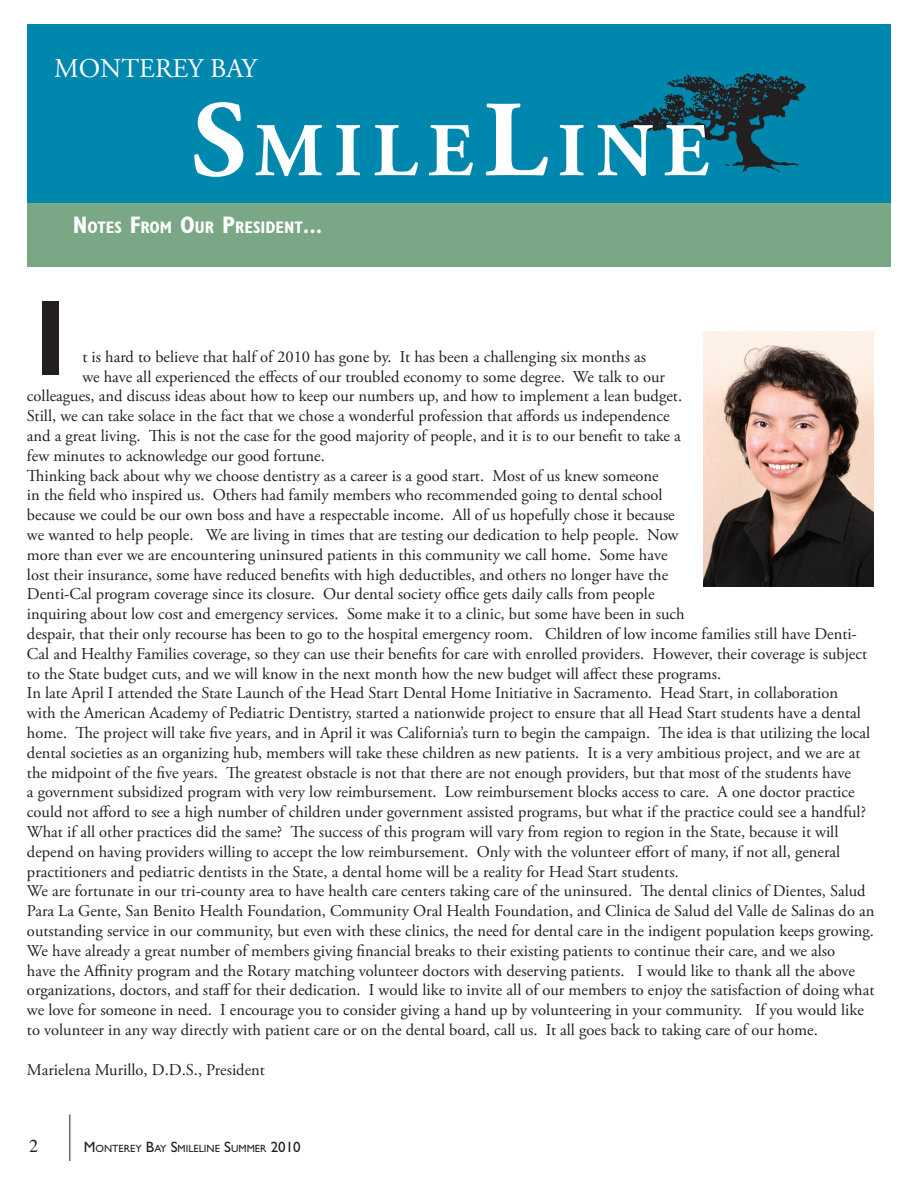
<style>
.page{position:relative;width:918px;height:1188px;background:#fff}
.page>*{position:absolute;margin:0;border:0;box-sizing:border-box;transform-origin:0 0}
.t1{font:700 condensed 108px "Gill Sans";color:#231f20}
.t2{font:700 75.6px "Adobe Garamond Pro";letter-spacing:.145em;color:#fff}
.t3{font:27px "Adobe Garamond Pro";color:#fff}
.t4{font:700 condensed 24px "Gill Sans";color:#fff}
.t5{font:18px "Times";color:#231f20}
.t6{font:700 condensed 16.8px "Gill Sans";color:#fff}
.t7{font:16.5px "Adobe Garamond Pro";color:#231f20}
.t8{font:10.5px "Gill Sans";color:#231f20}
.s1{font-size:108px}
.s2{font-size:24px}
.s3{font-size:16.8px}
.s4{font-size:15px}
</style>
<div class="page">
<div style="left:27px;top:24px;width:864px;height:180px;background:#0087ae"></div>
<div style="left:27px;top:203px;width:864px;height:63px;background:#7aa785"></div>
<img style="left:619px;top:73px;width:187px;height:99px">
<hr style="left:69px;top:1114px;width:1px;height:47px;background:#231f20">
<img style="left:703px;top:332px;width:170px;height:255px">
<h3 class="t3" style="left:54px;top:52px;width:204px">MONTEREY BAY</h3>
<h2 class="t2" style="left:192px;top:107px;width:518px"><span class="s1">S</span>MILE<span class="s1">L</span>INE</h2>
<p class="t6" style="left:73px;top:217px;width:181px"><span class="s2">N</span>OTES <span class="s2">F</span>ROM <span class="s2">O</span>UR <span class="s2">P</span>RESIDE</p>
<h3 class="t4" style="left:284px;top:210px;width:40px"><span class="s3">NT</span>...</h3>
<h1 class="t1" style="left:35px;top:274px;width:33px">I</h1>
<p class="t7" style="left:82px;top:347px;width:565px">t is hard to believe that half of 2010 has gone by. It has been a challenging six months as</p>
<p class="t7" style="left:82px;top:366px;width:584px">we have all experienced the effects of our troubled economy to some degree. We talk to our</p>
<p class="t7" style="left:27px;top:386px;width:657px">colleagues, and discuss ideas about how to keep our numbers up, and how to implement a lean budget.</p>
<p class="t7" style="left:27px;top:406px;width:644px">Still, we can take solace in the fact that we chose a wonderful profession that affords us independence</p>
<p class="t7" style="left:27px;top:426px;width:655px">and a great living. This is not the case for the good majority of people, and it is to our benefit to take a</p>
<p class="t7" style="left:27px;top:446px;width:299px">few minutes to acknowledge our good fortune.</p>
<p class="t7" style="left:27px;top:465px;width:633px">Thinking back about why we choose dentistry as a career is a good start. Most of us knew someone</p>
<p class="t7" style="left:27px;top:485px;width:637px">in the field who inspired us. Others had family members who recommended going to dental school</p>
<p class="t7" style="left:27px;top:505px;width:649px">because we could be our own boss and have a respectable income. All of us hopefully chose it because</p>
<p class="t7" style="left:27px;top:525px;width:653px">we wanted to help people. We are living in times that are testing our dedication to help people. Now</p>
<p class="t7" style="left:27px;top:545px;width:642px">more than ever we are encountering uninsured patients in this community we call home. Some have</p>
<p class="t7" style="left:27px;top:564px;width:643px">lost their insurance, some have reduced benefits with high deductibles, and others no longer have the</p>
<p class="t7" style="left:27px;top:584px;width:629px">Denti-Cal program coverage since its closure. Our dental society office gets daily calls from people</p>
<p class="t7" style="left:27px;top:604px;width:659px">inquiring about low cost and emergency services. Some make it to a clinic, but some have been in such</p>
<p class="t7" style="left:27px;top:624px;width:831px">despair, that their only recourse has been to go to the hospital emergency room. Children of low income families still have Denti-</p>
<p class="t7" style="left:27px;top:644px;width:842px">Cal and Healthy Families coverage, so they can use their benefits for care with enrolled providers. However, their coverage is subject</p>
<p class="t7" style="left:27px;top:663px;width:696px">to the State budget cuts, and we will know in the next month how the new budget will affect these programs.</p>
<p class="t7" style="left:27px;top:683px;width:813px">In late April I attended the State Launch of the Head Start Dental Home Initiative in Sacramento. Head Start, in collaboration</p>
<p class="t7" style="left:27px;top:703px;width:835px">with the American Academy of Pediatric Dentistry, started a nationwide project to ensure that all Head Start students have a dental</p>
<p class="t7" style="left:27px;top:723px;width:845px">home. The project will take five years, and in April it was California’s turn to begin the campaign. The idea is that utilizing the local</p>
<p class="t7" style="left:27px;top:743px;width:835px">dental societies as an organizing hub, members will take these children as new patients. It is a very ambitious project, and we are at</p>
<p class="t7" style="left:27px;top:762px;width:825px">the midpoint of the five years. The greatest obstacle is not that there are not enough providers, but that most of the students have</p>
<p class="t7" style="left:27px;top:782px;width:829px">a government subsidized program with very low reimbursement. Low reimbursement blocks access to care. A one doctor practice</p>
<p class="t7" style="left:27px;top:802px;width:840px">could not afford to see a high number of children under government assisted programs, but what if the practice could see a handful?</p>
<p class="t7" style="left:27px;top:822px;width:813px">What if all other practices did the same? The success of this program will vary from region to region in the State, because it will</p>
<p class="t7" style="left:27px;top:842px;width:815px">depend on having providers willing to accept the low reimbursement. Only with the volunteer effort of many, if not all, general</p>
<p class="t7" style="left:27px;top:861px;width:653px">practitioners and pediatric dentists in the State, a dental home will be a reality for Head Start students.</p>
<p class="t7" style="left:27px;top:881px;width:840px">We are fortunate in our tri-county area to have health care centers taking care of the uninsured. The dental clinics of Dientes, Salud</p>
<p class="t7" style="left:27px;top:901px;width:849px">Para La Gente, San Benito Health Foundation, Community Oral Health Foundation, and Clinica de Salud del Valle de Salinas do an</p>
<p class="t7" style="left:27px;top:921px;width:849px">outstanding service in our community, but even with these clinics, the need for dental care in the indigent population keeps growing.</p>
<p class="t7" style="left:27px;top:941px;width:810px">We have already a great number of members giving financial breaks to their existing patients to continue their care, and we also</p>
<p class="t7" style="left:27px;top:960px;width:830px">have the Affinity program and the Rotary matching volunteer doctors with deserving patients. I would like to thank all the above</p>
<p class="t7" style="left:27px;top:980px;width:849px">organizations, doctors, and staff for their dedication. I would like to invite all of our members to enjoy the satisfaction of doing what</p>
<p class="t7" style="left:27px;top:1000px;width:838px">we love for someone in need. I encourage you to consider giving a hand up by volunteering in your community. If you would like</p>
<p class="t7" style="left:27px;top:1020px;width:792px">to volunteer in any way directly with patient care or on the dental board, call us. It all goes back to taking care of our home.</p>
<p class="t7" style="left:27px;top:1059px;width:239px">Marielena Murillo, D.D.S., President</p>
<p class="t5" style="left:29px;top:1129px;width:10px">2</p>
<p class="t8" style="left:84px;top:1142px;width:219px"><span class="s4">M</span>ONTEREY <span class="s4">B</span>AY <span class="s4">S</span>MILELINE <span class="s4">S</span>UMM ER <span class="s4">2010</span></p>
</div>
